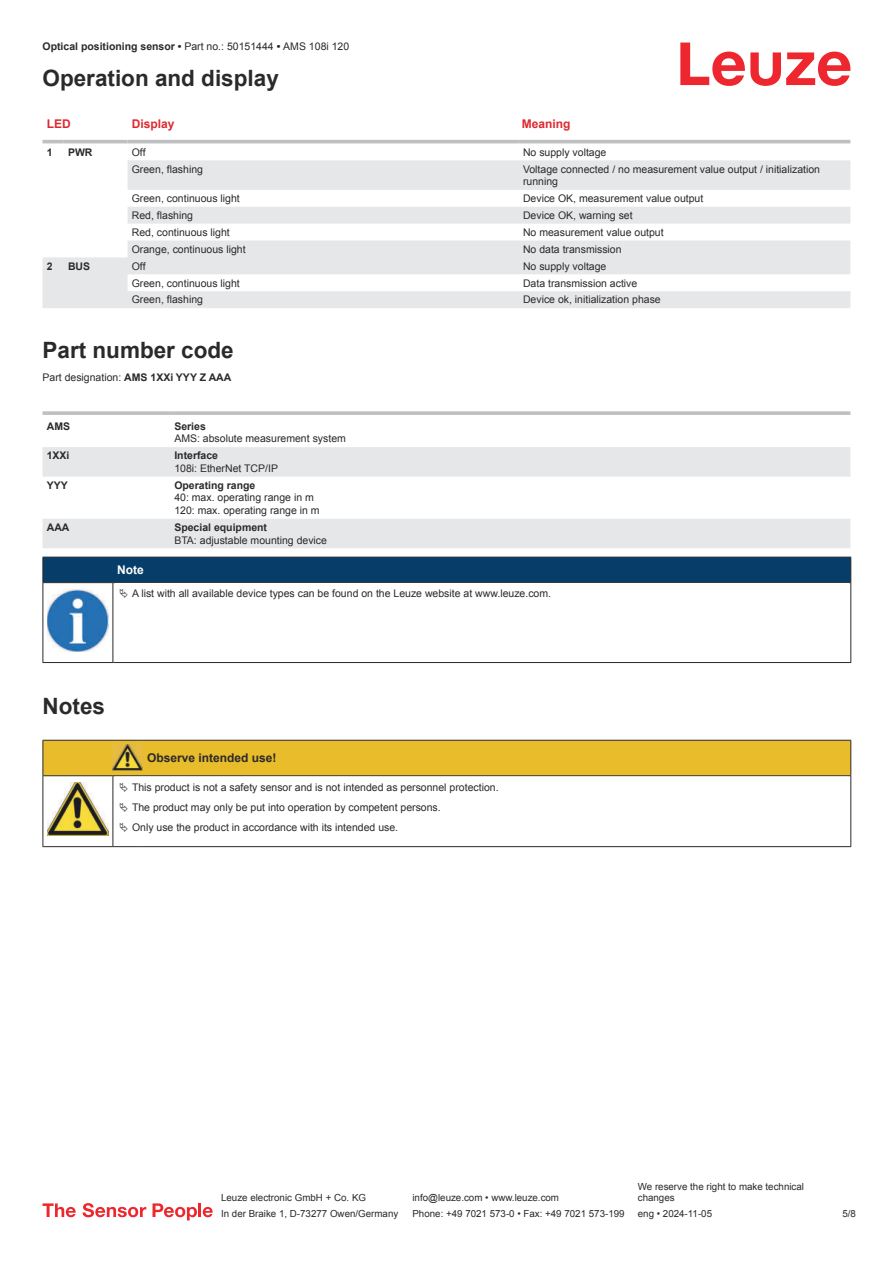
<style>
.page{position:relative;width:893px;height:1263px;background:#fff}
.page>*{position:absolute;margin:0;border:0;box-sizing:border-box;transform-origin:0 0}
.t1{font:700 22.5px "Arial";color:#2b292a}
.t2{font:700 12px "Arial";color:#2b292a}
.t3{font:700 12px "Arial";color:#db2a30}
.t4{font:700 12px "Arial";color:#fff}
.t5{font:10.5px/12.6px "Arial";color:#2b292a}
.t6{font:700 10.5px "Arial";color:#2b292a}
.t7{font:9.75px/11.7px "Arial";color:#2b292a}
.s1{font-weight:400}
.s2{font-weight:700}
</style>
<div class="page">
<svg style="left:680px;top:43px;width:170px;height:43px"></svg>
<svg style="left:43px;top:143px;width:807px;height:1px"></svg>
<svg style="left:43px;top:160px;width:807px;height:148px;fill:#e6e7e9"></svg>
<hr style="left:43px;top:140px;width:21px;height:3px;background:#bdbfc1">
<hr style="left:64px;top:140px;width:64px;height:3px;background:#bdbfc1">
<hr style="left:128px;top:140px;width:391px;height:3px;background:#bdbfc1">
<hr style="left:519px;top:140px;width:331px;height:3px;background:#bdbfc1">
<svg style="left:43px;top:447px;width:807px;height:101px;fill:#e6e7e9"></svg>
<svg style="left:43px;top:411px;width:127px;height:4px"></svg>
<svg style="left:170px;top:411px;width:680px;height:4px;background:#c3c5c7"></svg>
<svg style="left:43px;top:1203px;width:33px;height:14px"></svg>
<svg style="left:83px;top:1203px;width:63px;height:14px"></svg>
<svg style="left:153px;top:1203px;width:44px;height:17px"></svg>
<hr style="left:198px;top:1203px;width:3px;height:14px;background:#ed272d">
<svg style="left:203px;top:1207px;width:10px;height:10px"></svg>
<div style="left:43px;top:557px;width:808px;height:26px;background:#063d69"></div>
<hr style="left:113px;top:582px;width:738px;height:1px;background:#2b292a">
<hr style="left:43px;top:583px;width:1px;height:75px;background:#2b292a">
<hr style="left:113px;top:583px;width:1px;height:75px;background:#2b292a">
<hr style="left:850px;top:583px;width:1px;height:75px;background:#2b292a">
<hr style="left:43px;top:662px;width:70px;height:1px;background:#2b292a">
<hr style="left:113px;top:662px;width:738px;height:1px;background:#2b292a">
<img style="left:47px;top:589px;width:61px;height:63px">
<hr style="left:43px;top:846px;width:70px;height:1px;background:#2b292a">
<hr style="left:113px;top:846px;width:30px;height:1px;background:#2b292a">
<hr style="left:143px;top:846px;width:708px;height:1px;background:#2b292a">
<svg style="left:43px;top:740px;width:808px;height:106px"></svg>
<p class="t6" style="left:43px;top:43px;width:308px">Optical positioning sensor • <span class="s1">Part no.: 50151444</span> • <span class="s1">AMS 108i 120</span></p>
<h1 class="t1" style="left:43px;top:70px;width:238px">Operation and display</h1>
<p class="t3" style="left:47px;top:119px;width:25px">LED</p>
<p class="t3" style="left:132px;top:119px;width:44px">Display</p>
<p class="t3" style="left:522px;top:119px;width:50px">Meaning</p>
<p class="t6" style="left:47px;top:148px;width:7px">1</p>
<p class="t6" style="left:68px;top:148px;width:26px">PWR</p>
<p class="t5" style="left:132px;top:147px;width:15px">Off</p>
<p class="t5" style="left:523px;top:147px;width:85px">No supply voltage</p>
<p class="t5" style="left:132px;top:163px;width:73px">Green, flashing</p>
<p class="t5" style="left:523px;top:163px;width:299px">Voltage connected / no measurement value output / initialization running</p>
<p class="t5" style="left:132px;top:193px;width:109px">Green, continuous light</p>
<p class="t5" style="left:523px;top:193px;width:182px">Device OK, measurement value output</p>
<p class="t5" style="left:132px;top:210px;width:63px">Red, flashing</p>
<p class="t5" style="left:523px;top:210px;width:111px">Device OK, warning set</p>
<p class="t5" style="left:132px;top:227px;width:100px">Red, continuous light</p>
<p class="t5" style="left:523px;top:227px;width:142px">No measurement value output</p>
<p class="t5" style="left:132px;top:244px;width:115px">Orange, continuous light</p>
<p class="t5" style="left:523px;top:244px;width:100px">No data transmission</p>
<p class="t6" style="left:47px;top:262px;width:7px">2</p>
<p class="t6" style="left:68px;top:262px;width:24px">BUS</p>
<p class="t5" style="left:132px;top:261px;width:15px">Off</p>
<p class="t5" style="left:523px;top:261px;width:85px">No supply voltage</p>
<p class="t5" style="left:132px;top:277px;width:109px">Green, continuous light</p>
<p class="t5" style="left:523px;top:277px;width:116px">Data transmission active</p>
<p class="t5" style="left:132px;top:294px;width:73px">Green, flashing</p>
<p class="t5" style="left:523px;top:294px;width:139px">Device ok, initialization phase</p>
<h1 class="t1" style="left:43px;top:342px;width:193px">Part number code</h1>
<p class="t5" style="left:43px;top:372px;width:190px">Part designation: <span class="s2">AMS 1XXi YYY Z AAA</span></p>
<p class="t6" style="left:47px;top:422px;width:25px">AMS</p>
<p class="t6" style="left:174px;top:422px;width:33px">Series</p>
<p class="t5" style="left:174px;top:433px;width:173px">AMS: absolute measurement system</p>
<p class="t6" style="left:47px;top:452px;width:24px">1XXi</p>
<p class="t6" style="left:174px;top:452px;width:45px">Interface</p>
<p class="t5" style="left:174px;top:463px;width:105px">108i: EtherNet TCP/IP</p>
<p class="t6" style="left:47px;top:481px;width:23px">YYY</p>
<p class="t6" style="left:174px;top:481px;width:83px">Operating range</p>
<p class="t5" style="left:174px;top:492px;width:147px">40: max. operating range in m<br>120: max. operating range in m</p>
<p class="t6" style="left:47px;top:523px;width:24px">AAA</p>
<p class="t6" style="left:174px;top:523px;width:94px">Special equipment</p>
<p class="t5" style="left:174px;top:534px;width:154px">BTA: adjustable mounting device</p>
<p class="t4" style="left:117px;top:565px;width:28px">Note</p>
<p class="t5" style="left:132px;top:588px;width:421px">A list with all available device types can be found on the Leuze website at www.leuze.com.</p>
<h1 class="t1" style="left:43px;top:697px;width:64px">Notes</h1>
<p class="t2" style="left:147px;top:753px;width:131px">Observe intended use!</p>
<p class="t5" style="left:132px;top:778px;width:368px;line-height:20.2px">This product is not a safety sensor and is not intended as personnel protection.<br>The product may only be put into operation by competent persons.<br>Only use the product in accordance with its intended use.</p>
<p class="t7" style="left:221px;top:1193px;width:146px">Leuze electronic GmbH + Co. KG</p>
<p class="t7" style="left:412px;top:1193px;width:148px">info@leuze.com • www.leuze.com</p>
<p class="t7" style="left:638px;top:1181px;width:168px">We reserve the right to make technical changes</p>
<p class="t7" style="left:221px;top:1209px;width:179px">In der Braike 1, D-73277 Owen/Germany</p>
<p class="t7" style="left:412px;top:1209px;width:214px">Phone: +49 7021 573-0 • Fax: +49 7021 573-199</p>
<p class="t7" style="left:638px;top:1209px;width:76px">eng • 2024-11-05</p>
<p class="t7" style="left:842px;top:1209px;width:15px">5 /8</p>
</div>
